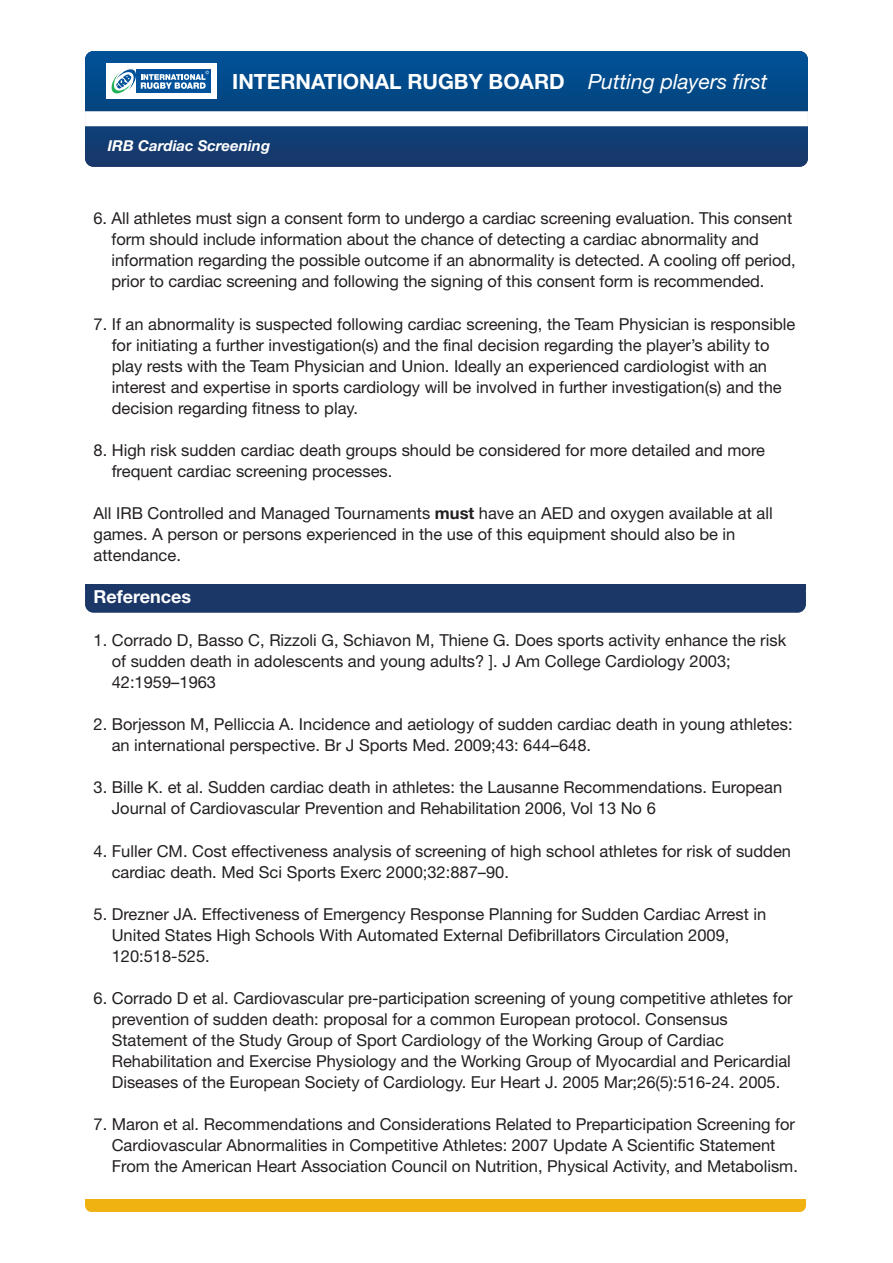
<style>
.page{position:relative;width:893px;height:1263px;background:#fff}
.page>*{position:absolute;margin:0;border:0;box-sizing:border-box;transform-origin:0 0}
.t1{font:700 21px "Helvetica Neue";color:#fff}
.t2{font:700 18px "Helvetica Neue";color:#fff}
.t3{font:16.5px/21px "Helvetica Neue";color:#231f20}
.t4{font:italic 700 15px "Helvetica Neue";color:#fff}
.s1{font-weight:400;font-style:italic}
.s2{font-weight:700}
</style>
<div class="page">
<div style="left:85px;top:585px;width:721px;height:28px;background:#1b3768;border-radius:9px"></div>
<div style="left:85px;top:585px;width:721px;height:6px;background:#1b3768"></div>
<div style="left:85px;top:1199px;width:721px;height:13px;background:#efb211;border-radius:6px"></div>
<div style="left:85px;top:1199px;width:721px;height:6px;background:#efb211"></div>
<svg style="left:85px;top:51px;width:723px;height:116px;background:#0a4480"></svg>
<div style="left:106px;top:63px;width:110px;height:36px;background:#fff"></div>
<div style="left:136px;top:69px;width:74px;height:24px;background:#01529a"></div>
<svg style="left:111px;top:69px;width:98px;height:25px"></svg>
<div style="left:85px;top:111px;width:723px;height:15px;background:#fff"></div>
<p class="t1" style="left:232px;top:74px;width:537px">INTERNATIONAL RUGBY BOARD <span class="s1">Putting players first</span></p>
<p class="t4" style="left:108px;top:140px;width:164px">IRB Cardiac Screening</p>
<p class="t3" style="left:112px;top:210px;width:686px;text-indent:-18px">6. All athletes must sign a consent form to undergo a cardiac screening evaluation. This consent form should include information about the chance of detecting a cardiac abnormality and information regarding the possible outcome if an abnormality is detected. A cooling off period, prior to cardiac screening and following the signing of this consent form is recommended.</p>
<p class="t3" style="left:112px;top:315px;width:685px;text-indent:-18px">7. If an abnormality is suspected following cardiac screening, the Team Physician is responsible for initiating a further investigation(s) and the final decision regarding the player’s ability to play rests with the Team Physician and Union. Ideally an experienced cardiologist with an interest and expertise in sports cardiology will be involved in further investigation(s) and the decision regarding fitness to play.</p>
<p class="t3" style="left:112px;top:441px;width:655px;text-indent:-18px">8. High risk sudden cardiac death groups should be considered for more detailed and more frequent cardiac screening processes.</p>
<p class="t3" style="left:94px;top:504px;width:681px">All IRB Controlled and Managed Tournaments <span class="s2">must</span> have an AED and oxygen available at all games. A person or persons experienced in the use of this equipment should also be in attendance.</p>
<p class="t2" style="left:94px;top:591px;width:99px">References</p>
<p class="t3" style="left:112px;top:631px;width:676px;text-indent:-18px">1. Corrado D, Basso C, Rizzoli G, Schiavon M, Thiene G. Does sports activity enhance the risk of sudden death in adolescents and young adults? ]. J Am College Cardiology 2003;<br>42:1959–1963</p>
<p class="t3" style="left:112px;top:715px;width:682px;text-indent:-18px">2. Borjesson M, Pelliccia A. Incidence and aetiology of sudden cardiac death in young athletes: an international perspective. Br J Sports Med. 2009;43: 644–648.</p>
<p class="t3" style="left:112px;top:778px;width:672px;text-indent:-18px">3. Bille K. et al. Sudden cardiac death in athletes: the Lausanne Recommendations. European<br>Journal of Cardiovascular Prevention and Rehabilitation 2006, Vol 13 No 6</p>
<p class="t3" style="left:112px;top:842px;width:681px;text-indent:-18px">4. Fuller CM. Cost effectiveness analysis of screening of high school athletes for risk of sudden cardiac death. Med Sci Sports Exerc 2000;32:887–90.</p>
<p class="t3" style="left:112px;top:905px;width:656px;text-indent:-18px">5. Drezner JA. Effectiveness of Emergency Response Planning for Sudden Cardiac Arrest in<br>United States High Schools With Automated External Defibrillators Circulation 2009,<br>120:518-525.</p>
<p class="t3" style="left:112px;top:989px;width:682px;text-indent:-18px">6. Corrado D et al. Cardiovascular pre-participation screening of young competitive athletes for prevention of sudden death: proposal for a common European protocol. Consensus Statement of the Study Group of Sport Cardiology of the Working Group of Cardiac Rehabilitation and Exercise Physiology and the Working Group of Myocardial and Pericardial Diseases of the European Society of Cardiology. Eur Heart J. 2005 Mar;26(5):516-24. 2005.</p>
<p class="t3" style="left:112px;top:1115px;width:688px;text-indent:-18px">7. Maron et al. Recommendations and Considerations Related to Preparticipation Screening for<br>Cardiovascular Abnormalities in Competitive Athletes: 2007 Update A Scientific Statement<br>From the American Heart Association Council on Nutrition, Physical Activity, and Metabolism.</p>
</div>
